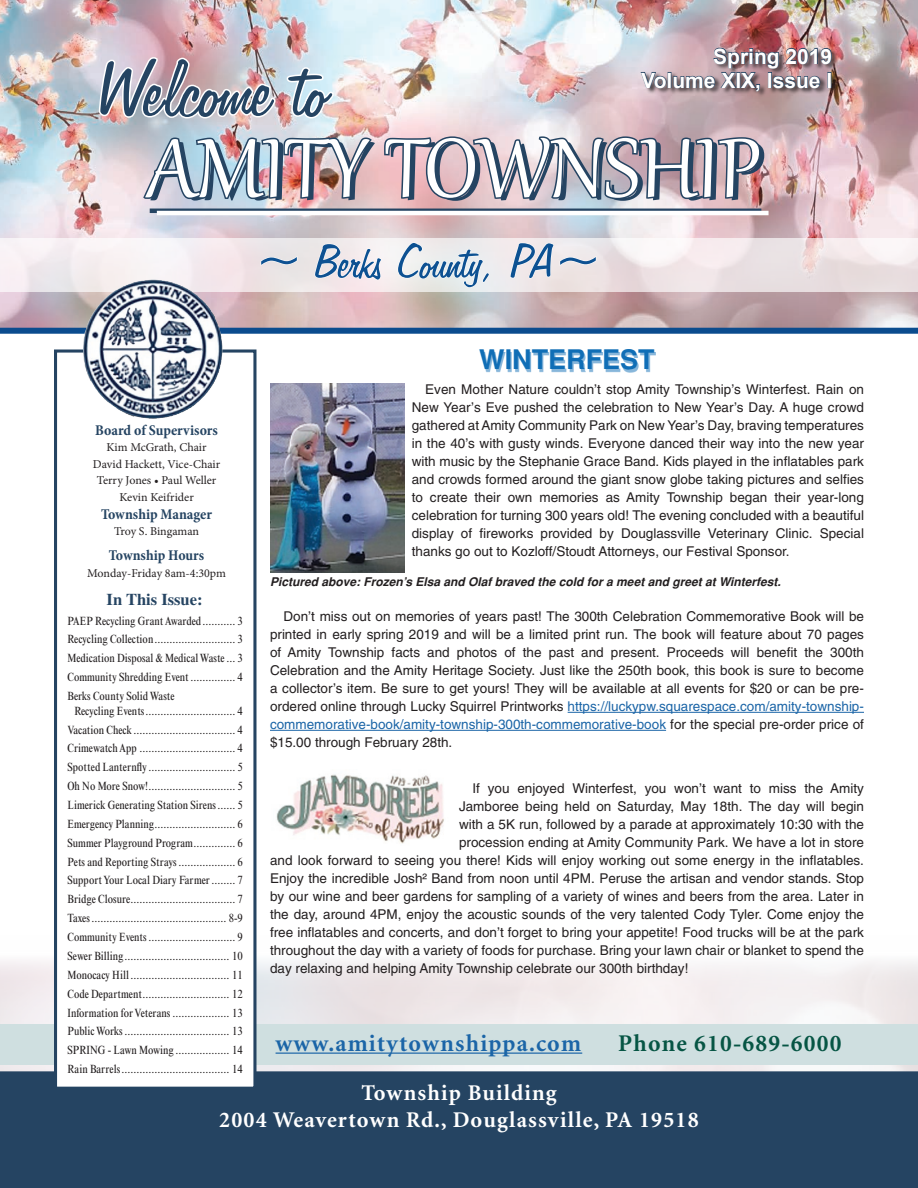
<style>
.page{position:relative;width:918px;height:1188px;background:#fff}
.page>*{position:absolute;margin:0;border:0;box-sizing:border-box;transform-origin:0 0}
.t1{font:102px "Gabriola";color:#fff}
.t2{font:90px "Freehand 575 BT Regular B";color:#254462}
.t3{font:54px "Freehand 575 BT Regular B";color:#0d5192}
.Body_Copy{font:700 27px "Helvetica";color:#106eb6}
.t4{font:700 24px "Minion";letter-spacing:.05em;color:#1b65a7}
.t5{font:700 24px "Minion";letter-spacing:.05em;color:#065544}
.t6{font:700 22.5px "Minion";letter-spacing:.05em;color:#fff}
.t7{font:700 21px "Arial";color:#fff}
.t8{font:700 16.5px "Times";color:#254462}
.t9{font:700 condensed 15px "Minion Pro";letter-spacing:-.005em;color:#254462}
.Body_Copy-2{font:13.5px/18px "Helvetica";color:#231f20;text-align:justify}
.t10{font:condensed 12px/14.5px "Times New Roman";color:#231f20}
.t11{font:12px "Minion Pro";color:#231f20}
.Body_Copy-3{font:italic 700 12px "Helvetica";color:#231f20}
.s1{color:#1b65a7}
</style>
<div class="page">
<img style="left:0;top:0;width:918px;height:328px">
<div style="left:0;top:1024px;width:918px;height:41px;background:#cfdfe0"></div>
<div style="left:0;top:1071px;width:918px;height:117px;background:#254462"></div>
<div style="left:54px;top:349px;width:203px;height:741px;background:#fff;border:3px solid #254462"></div>
<hr style="left:276px;top:1053px;width:306px;height:1px;background:#1b65a7">
<div style="left:481px;top:352px;width:175px;height:21px;background:#106eb6;opacity:.5"></div>
<svg style="left:150px;top:209px;width:611px;height:4px"></svg>
<img style="left:97px;top:56px;width:277px;height:145px">
<svg style="left:382px;top:134px;width:381px;height:67px;background:#aa9da9"></svg>
<hr style="left:157px;top:211px;width:612px;height:4px;background:#fff">
<div style="left:0;top:328px;width:918px;height:6px;background:#0b4c8e"></div>
<svg style="left:0;top:238px;width:918px;height:54px;fill:#f1e7ea"></svg>
<svg style="left:260px;top:256px;width:38px;height:10px"></svg>
<svg style="left:314px;top:243px;width:68px;height:37px"></svg>
<svg style="left:397px;top:242px;width:93px;height:46px"></svg>
<svg style="left:510px;top:242px;width:87px;height:37px"></svg>
<div style="left:641px;top:48px;width:197px;height:50px;background:#231f20;opacity:.75"></div>
<svg style="left:640px;top:72px;width:27px;height:17px"></svg>
<div style="left:668px;top:72px;width:3px;height:16px;border:1px solid #254462"></div>
<img style="left:673px;top:47px;width:159px;height:45px">
<div style="left:828px;top:72px;width:3px;height:16px;border:1px solid #254462"></div>
<img style="left:270px;top:383px;width:135px;height:189px">
<hr style="left:568px;top:712px;width:296px;height:1px;background:#1b65a7">
<hr style="left:270px;top:730px;width:396px;height:1px;background:#1b65a7">
<img style="left:276px;top:774px;width:168px;height:70px">
<img style="left:81px;top:279px;width:147px;height:139px">
<p class="t2" style="left:97px;top:43px;width:234px">Welcome to</p>
<p class="t7" style="left:713px;top:42px;width:121px">Spring 2019</p>
<p class="t7" style="left:641px;top:66px;width:193px">Volume XIX, Issue I</p>
<p class="t1" style="left:147px;top:102px;width:616px">AMITY TOWNSHIP</p>
<p class="t3" style="left:256px;top:234px;width:345px">~ Berks County, PA~</p>
<p class="t9" style="left:95px;top:419px;width:124px">Board of Supervisors</p>
<p class="t11" style="left:107px;top:439px;width:102px">Kim McGrath, Chair</p>
<p class="t11" style="left:93px;top:456px;width:129px">David Hackett, Vice-Chair</p>
<p class="t11" style="left:97px;top:472px;width:121px">Terry Jones • Paul Weller</p>
<p class="t11" style="left:119px;top:489px;width:76px">Kevin Keifrider</p>
<p class="t9" style="left:101px;top:503px;width:113px">Township Manager</p>
<p class="t11" style="left:114px;top:523px;width:86px">Troy S. Bingaman</p>
<p class="t9" style="left:109px;top:545px;width:97px">Township Hours</p>
<p class="t11" style="left:87px;top:565px;width:140px">Monday-Friday 8am-4:30pm</p>
<p class="t8" style="left:107px;top:589px;width:97px">In This Issue:</p>
<p class="t10" style="left:68px;top:613px;width:177px">PAEP Recycling Grant Awarded........... 3</p>
<p class="t10" style="left:68px;top:632px;width:177px">Recycling Collection........................... 3</p>
<p class="t10" style="left:68px;top:651px;width:177px">Medication Disposal &amp; Medical Waste... 3</p>
<p class="t10" style="left:68px;top:670px;width:177px">Community Shredding Event............... 4</p>
<p class="t10" style="left:74px;top:689px;width:170px;text-indent:-7px">Berks County Solid Waste<br>Recycling Events.............................. 4</p>
<p class="t10" style="left:68px;top:722px;width:177px">Vacation Check .................................. 4</p>
<p class="t10" style="left:68px;top:741px;width:177px">Crimewatch App ................................ 4</p>
<p class="t10" style="left:68px;top:760px;width:177px">Spotted Lanternfly............................. 5</p>
<p class="t10" style="left:68px;top:779px;width:177px">Oh No More Snow!............................. 5</p>
<p class="t10" style="left:68px;top:798px;width:177px">Limerick Generating Station Sirens...... 5</p>
<p class="t10" style="left:68px;top:817px;width:177px">Emergency Planning........................... 6</p>
<p class="t10" style="left:68px;top:835px;width:177px">Summer Playground Program.............. 6</p>
<p class="t10" style="left:68px;top:854px;width:177px">Pets and Reporting Strays ................... 6</p>
<p class="t10" style="left:68px;top:873px;width:177px">Support Your Local Diary Farmer........ 7</p>
<p class="t10" style="left:68px;top:892px;width:177px">Bridge Closure................................... 7</p>
<p class="t10" style="left:68px;top:911px;width:177px">Taxes............................................. 8-9</p>
<p class="t10" style="left:68px;top:930px;width:177px">Community Events ............................. 9</p>
<p class="t10" style="left:68px;top:949px;width:177px">Sewer Billing................................... 10</p>
<p class="t10" style="left:68px;top:968px;width:177px">Monocacy Hill................................. 11</p>
<p class="t10" style="left:68px;top:986px;width:177px">Code Department............................. 12</p>
<p class="t10" style="left:68px;top:1005px;width:177px">Information for Veterans ................... 13</p>
<p class="t10" style="left:68px;top:1024px;width:177px">Public Works................................... 13</p>
<p class="t10" style="left:68px;top:1043px;width:177px">SPRING - Lawn Mowing .................. 14</p>
<p class="t10" style="left:68px;top:1062px;width:177px">Rain Barrels.................................... 14</p>
<p class="Body_Copy" style="left:479px;top:344px;width:177px">WINTERFEST</p>
<p class="Body_Copy-2" style="left:412px;top:380px;width:454px;text-indent:14px">Even Mother Nature couldn’t stop Amity Township’s Winterfest. Rain on New Year’s Eve pushed the celebration to New Year’s Day. A huge crowd gathered at Amity Community Park on New Year’s Day, braving temperatures in the 40’s with gusty winds. Everyone danced their way into the new year with music by the Stephanie Grace Band. Kids played in the inflatables park and crowds formed around the giant snow globe taking pictures and selfies to create their own memories as Amity Township began their year-long celebration for turning 300 years old! The evening concluded with a beautiful display of fireworks provided by Douglassville Veterinary Clinic. Special thanks go out to Kozloff/Stoudt Attorneys, our Festival Sponsor.</p>
<p class="Body_Copy-3" style="left:270px;top:575px;width:512px">Pictured above: Frozen’s Elsa and Olaf braved the cold for a meet and greet at Winterfest.</p>
<p class="Body_Copy-2" style="left:270px;top:607px;width:596px;text-indent:14px">Don’t miss out on memories of years past! The 300th Celebration Commemorative Book will be printed in early spring 2019 and will be a limited print run. The book will feature about 70 pages of Amity Township facts and photos of the past and present. Proceeds will benefit the 300th Celebration and the Amity Heritage Society. Just like the 250th book, this book is sure to become a collector’s item. Be sure to get yours! They will be available at all events for $20 or can be pre&shy;ordered online through Lucky Squirrel Printworks <span class="s1">https://luckypw.squarespace.com/amity-township&shy;commemorative-book/amity-township-300th-commemorative-book</span> for the special pre-order price of $15.00 through February 28th.</p>
<p class="Body_Copy-2" style="left:472px;top:779px;width:393px">If you enjoyed Winterfest, you won’t want to miss the Amity</p>
<p class="Body_Copy-2" style="left:459px;top:797px;width:407px">Jamboree being held on Saturday, May 18th. The day will begin</p>
<p class="Body_Copy-2" style="left:459px;top:815px;width:407px">with a 5K run, followed by a parade at approximately 10:30 with the</p>
<p class="Body_Copy-2" style="left:459px;top:833px;width:407px">procession ending at Amity Community Park. We have a lot in store</p>
<p class="Body_Copy-2" style="left:270px;top:851px;width:596px">and look forward to seeing you there! Kids will enjoy working out some energy in the inflatables.</p>
<p class="Body_Copy-2" style="left:270px;top:869px;width:596px">Enjoy the incredible Josh² Band from noon until 4PM. Peruse the artisan and vendor stands. Stop</p>
<p class="Body_Copy-2" style="left:270px;top:887px;width:595px">by our wine and beer gardens for sampling of a variety of wines and beers from the area. Later in</p>
<p class="Body_Copy-2" style="left:270px;top:905px;width:596px">the day, around 4PM, enjoy the acoustic sounds of the very talented Cody Tyler. Come enjoy the</p>
<p class="Body_Copy-2" style="left:270px;top:923px;width:595px">free inflatables and concerts, and don’t forget to bring your appetite! Food trucks will be at the park</p>
<p class="Body_Copy-2" style="left:270px;top:941px;width:595px">throughout the day with a variety of foods for purchase. Bring your lawn chair or blanket to spend the</p>
<p class="Body_Copy-2" style="left:270px;top:959px;width:420px">day relaxing and helping Amity Township celebrate our 300th birthday!</p>
<p class="t4" style="left:276px;top:1031px;width:307px">www.amitytownshippa.com</p>
<p class="t5" style="left:618px;top:1031px;width:225px">Phone 610-689-6000</p>
<p class="t6" style="left:361px;top:1081px;width:197px">Township Building</p>
<p class="t6" style="left:219px;top:1108px;width:481px">2004 Weavertown Rd., Douglassville, PA 19518</p>
</div>
